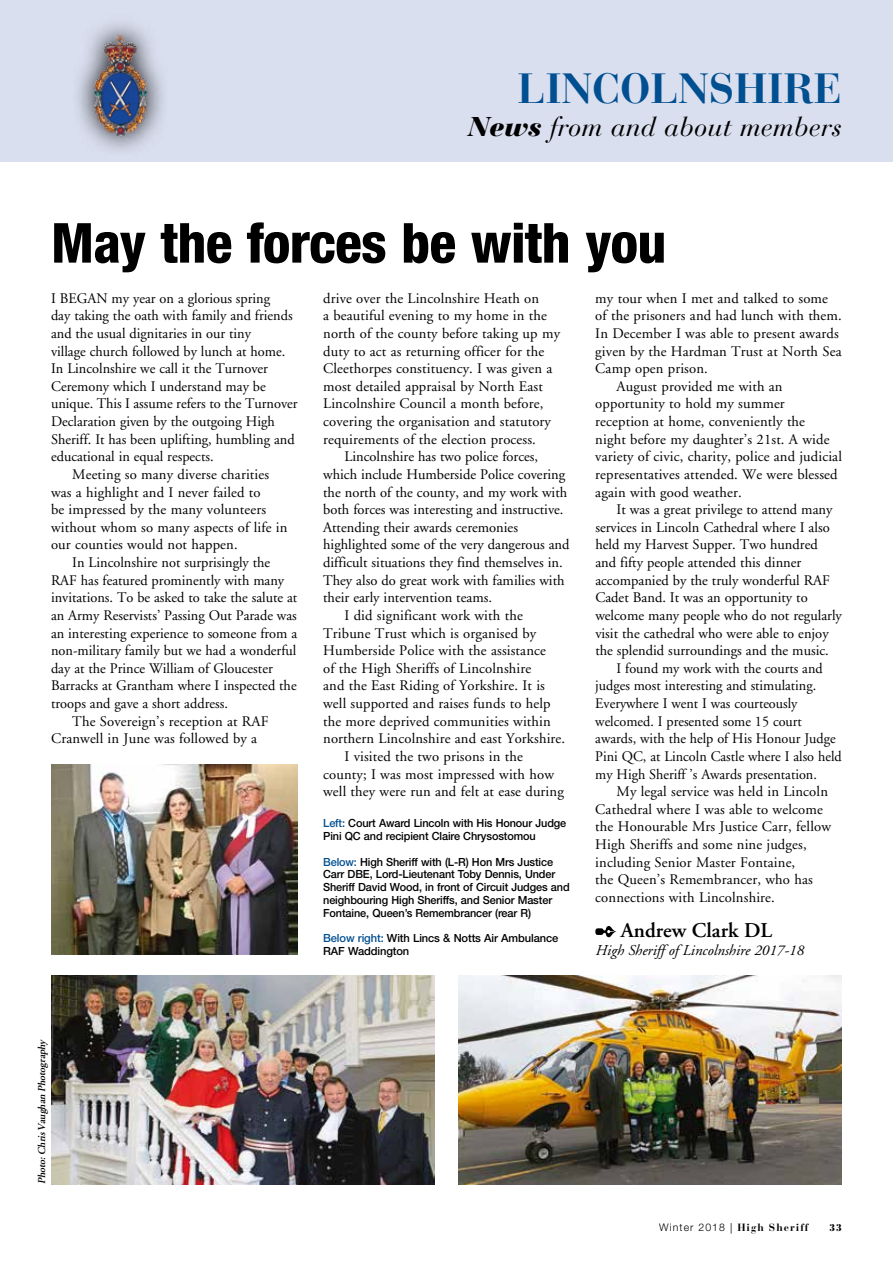
<style>
.page{position:relative;width:893px;height:1263px;background:#fff}
.page>*{position:absolute;margin:0;border:0;box-sizing:border-box;transform-origin:0 0}
.t1{font:800 condensed 55.2px "Helvetica Neue";letter-spacing:-.01em;color:#000}
.t2{font:700 42px "Bauer Bodoni";color:#004f91}
.t3{font:italic 27px "Bauer Bodoni";color:#000}
.t4{font:600 21px "Adobe Garamond";color:#000}
.t5{font:italic 15px "Adobe Garamond";color:#000}
.t6{font:14.7px/17.5px "Adobe Garamond";color:#000}
.t7{font:500 11.25px/12.8px "Helvetica Neue";letter-spacing:-.01em;color:#000}
.t8{font:italic 600 10.5px "Adobe Garamond";color:#000}
.t9{font:700 10.5px "Bauer Bodoni";letter-spacing:.1em;color:#000}
.t10{font:900 10.5px "Bauer Bodoni BT";color:#000}
.s1{font-weight:900}
.s2{color:#004f91}
.s3{font-family:"Helvetica Neue";font-weight:300}
.s4{font-weight:400}
</style>
<div class="page">
<div style="left:0;top:0;width:893px;height:162px;background:#dadfef"></div>
<svg style="left:78px;top:24px;width:85px;height:127px;fill:#d1d6e5"></svg>
<img style="left:87px;top:34px;width:66px;height:102px">
<img style="left:51px;top:764px;width:247px;height:191px">
<img style="left:51px;top:976px;width:384px;height:208px">
<img style="left:458px;top:976px;width:384px;height:208px">
<svg style="left:595px;top:926px;width:21px;height:11px"></svg>
<h2 class="t2" style="left:517px;top:63px;width:319px">LINCOLNSHIRE</h2>
<h3 class="t3" style="left:468px;top:111px;width:375px"><span class="s1">News</span> from and about members</h3>
<h1 class="t1" style="left:51px;top:209px;width:617px">May the forces be with you</h1>
<p class="t6" style="left:323px;top:290px;width:238px">drive over the Lincolnshire Heath on<br>a beautiful evening to my home in the north of the county before taking up my duty to act as returning officer for the Cleethorpes constituency. I was given a most detailed appraisal by North East Lincolnshire Council a month before, covering the organisation and statutory requirements of the election process.</p>
<p class="t6" style="left:344px;top:448px;width:195px">Lincolnshire has two police forces,</p>
<p class="t6" style="left:323px;top:466px;width:244px">which include Humberside Police covering</p>
<p class="t6" style="left:323px;top:483px;width:246px">the north of the county, and my work with</p>
<p class="t6" style="left:323px;top:501px;width:242px">both forces was interesting and instructive.</p>
<p class="t6" style="left:323px;top:519px;width:196px">Attending their awards ceremonies</p>
<p class="t6" style="left:323px;top:536px;width:248px">highlighted some of the very dangerous and</p>
<p class="t6" style="left:323px;top:554px;width:241px">difficult situations they find themselves in.</p>
<p class="t6" style="left:323px;top:572px;width:243px">They also do great work with families with</p>
<p class="t6" style="left:323px;top:589px;width:170px">their early intervention teams.</p>
<p class="t6" style="left:344px;top:607px;width:180px">I did significant work with the</p>
<p class="t6" style="left:323px;top:624px;width:215px">Tribune Trust which is organised by</p>
<p class="t6" style="left:323px;top:642px;width:224px">Humberside Police with the assistance</p>
<p class="t6" style="left:323px;top:660px;width:210px">of the High Sheriffs of Lincolnshire</p>
<p class="t6" style="left:323px;top:677px;width:223px">and the East Riding of Yorkshire. It is</p>
<p class="t6" style="left:323px;top:695px;width:229px">well supported and raises funds to help</p>
<p class="t6" style="left:323px;top:713px;width:229px">the more deprived communities within</p>
<p class="t6" style="left:323px;top:730px;width:244px">northern Lincolnshire and east Yorkshire.</p>
<p class="t6" style="left:344px;top:748px;width:180px">I visited the two prisons in the</p>
<p class="t6" style="left:323px;top:765px;width:232px">county; I was most impressed with how</p>
<p class="t6" style="left:323px;top:783px;width:242px">well they were run and felt at ease during</p>
<p class="t6" style="left:595px;top:290px;width:234px">my tour when I met and talked to some</p>
<p class="t6" style="left:595px;top:307px;width:248px">of the prisoners and had lunch with them.</p>
<p class="t6" style="left:595px;top:325px;width:245px">In December I was able to present awards</p>
<p class="t6" style="left:595px;top:342px;width:248px">given by the Hardman Trust at North Sea</p>
<p class="t6" style="left:595px;top:360px;width:114px">Camp open prison.</p>
<p class="t6" style="left:617px;top:378px;width:168px">August provided me with an</p>
<p class="t6" style="left:595px;top:395px;width:191px">opportunity to hold my summer</p>
<p class="t6" style="left:595px;top:413px;width:211px">reception at home, conveniently the</p>
<p class="t6" style="left:595px;top:431px;width:236px">night before my daughter’s 21st. A wide</p>
<p class="t6" style="left:595px;top:448px;width:248px">variety of civic, charity, police and judicial</p>
<p class="t6" style="left:595px;top:466px;width:244px">representatives attended. We were blessed</p>
<p class="t6" style="left:595px;top:483px;width:148px">again with good weather.</p>
<p class="t6" style="left:617px;top:501px;width:217px">It was a great privilege to attend many</p>
<p class="t6" style="left:595px;top:519px;width:236px">services in Lincoln Cathedral where I also</p>
<p class="t6" style="left:595px;top:536px;width:224px">held my Harvest Supper. Two hundred</p>
<p class="t6" style="left:595px;top:554px;width:208px">and fifty people attended this dinner</p>
<p class="t6" style="left:595px;top:572px;width:236px">accompanied by the truly wonderful RAF</p>
<p class="t6" style="left:595px;top:589px;width:214px">Cadet Band. It was an opportunity to</p>
<p class="t6" style="left:595px;top:607px;width:248px">welcome many people who do not regularly</p>
<p class="t6" style="left:595px;top:624px;width:235px">visit the cathedral who were able to enjoy</p>
<p class="t6" style="left:595px;top:642px;width:235px">the splendid surroundings and the music.</p>
<p class="t6" style="left:617px;top:660px;width:208px">I found my work with the courts and</p>
<p class="t6" style="left:595px;top:677px;width:222px">judges most interesting and stimulating.</p>
<p class="t6" style="left:595px;top:695px;width:204px">Everywhere I went I was courteously</p>
<p class="t6" style="left:595px;top:713px;width:208px">welcomed. I presented some 15 court</p>
<p class="t6" style="left:595px;top:730px;width:242px">awards, with the help of His Honour Judge</p>
<p class="t6" style="left:595px;top:748px;width:248px">Pini QC, at Lincoln Castle where I also held</p>
<p class="t6" style="left:595px;top:765px;width:223px">my High Sheriff ’s Awards presentation.</p>
<p class="t6" style="left:617px;top:783px;width:213px">My legal service was held in Lincoln</p>
<p class="t6" style="left:595px;top:801px;width:229px">Cathedral where I was able to welcome</p>
<p class="t6" style="left:595px;top:818px;width:237px">the Honourable Mrs Justice Carr, fellow</p>
<p class="t6" style="left:595px;top:836px;width:213px">High Sheriffs and some nine judges,</p>
<p class="t6" style="left:595px;top:854px;width:201px">including Senior Master Fontaine,</p>
<p class="t6" style="left:595px;top:871px;width:219px">the Queen’s Remembrancer, who has</p>
<p class="t6" style="left:595px;top:889px;width:181px">connections with Lincolnshire.</p>
<h3 class="t4" style="left:621px;top:919px;width:153px">Andrew Clark DL</h3>
<p class="t5" style="left:595px;top:942px;width:210px">High Sheriff of Lincolnshire 2017-18</p>
<p class="t6" style="left:51px;top:290px;width:37px">I began</p>
<p class="t6" style="left:112px;top:290px;width:160px">my year on a glorious spring</p>
<p class="t6" style="left:51px;top:307px;width:243px">day taking the oath with family and friends</p>
<p class="t6" style="left:51px;top:325px;width:202px">and the usual dignitaries in our tiny</p>
<p class="t6" style="left:51px;top:342px;width:236px">village church followed by lunch at home.</p>
<p class="t6" style="left:51px;top:360px;width:218px">In Lincolnshire we call it the Turnover</p>
<p class="t6" style="left:51px;top:378px;width:216px">Ceremony which I understand may be</p>
<p class="t6" style="left:51px;top:395px;width:248px">unique. This I assume refers to the Turnover</p>
<p class="t6" style="left:51px;top:413px;width:225px">Declaration given by the outgoing High</p>
<p class="t6" style="left:51px;top:431px;width:245px">Sheriff. It has been uplifting, humbling and</p>
<p class="t6" style="left:51px;top:448px;width:164px">educational in equal respects.</p>
<p class="t6" style="left:72px;top:466px;width:198px">Meeting so many diverse charities</p>
<p class="t6" style="left:51px;top:483px;width:211px">was a highlight and I never failed to</p>
<p class="t6" style="left:51px;top:501px;width:217px">be impressed by the many volunteers</p>
<p class="t6" style="left:51px;top:519px;width:238px">without whom so many aspects of life in</p>
<p class="t6" style="left:51px;top:536px;width:188px">our counties would not happen.</p>
<p class="t6" style="left:72px;top:554px;width:199px">In Lincolnshire not surprisingly the</p>
<p class="t6" style="left:51px;top:572px;width:235px">RAF has featured prominently with many</p>
<p class="t6" style="left:51px;top:589px;width:248px">invitations. To be asked to take the salute at</p>
<p class="t6" style="left:51px;top:607px;width:247px">an Army Reservists’ Passing Out Parade was</p>
<p class="t6" style="left:51px;top:624px;width:248px">an interesting experience to someone from a</p>
<p class="t6" style="left:51px;top:642px;width:247px">non-military family but we had a wonderful</p>
<p class="t6" style="left:51px;top:660px;width:223px">day at the Prince William of Gloucester</p>
<p class="t6" style="left:51px;top:677px;width:247px">Barracks at Grantham where I inspected the</p>
<p class="t6" style="left:51px;top:695px;width:178px">troops and gave a short address.</p>
<p class="t6" style="left:72px;top:713px;width:198px">The Sovereign’s reception at RAF</p>
<p class="t6" style="left:51px;top:730px;width:208px">Cranwell in June was followed by a</p>
<p class="t7" style="left:323px;top:817px;width:245px"><span class="s2">Left:</span> Court Award Lincoln with His Honour Judge<br>Pini QC and recipient Claire Chrysostomou</p>
<p class="t7" style="left:323px;top:855px;width:248px"><span class="s2">Below:</span> High Sheriff with (L-R) Hon Mrs Justice Carr DBE, Lord-Lieutenant Toby Dennis, Under Sheriff David Wood, in front of Circuit Judges and neighbouring High Sheriffs, and Senior Master Fontaine, Queen’s Remembrancer (rear R)</p>
<p class="t7" style="left:323px;top:932px;width:237px"><span class="s2">Below right:</span> With Lincs &amp; Notts Air Ambulance<br>RAF Waddington</p>
<p class="t8" style="left:36px;top:1184px;width:148px;rotate:-90deg">Photo:ChrisVaughan Photography</p>
<p class="t9" style="left:659px;top:1221px;width:151px"><span class="s3">Winter 2018</span> <span class="s4">|</span> HIGH SHERIFF</p>
<p class="t10" style="left:829px;top:1221px;width:14px">33</p>
</div>
